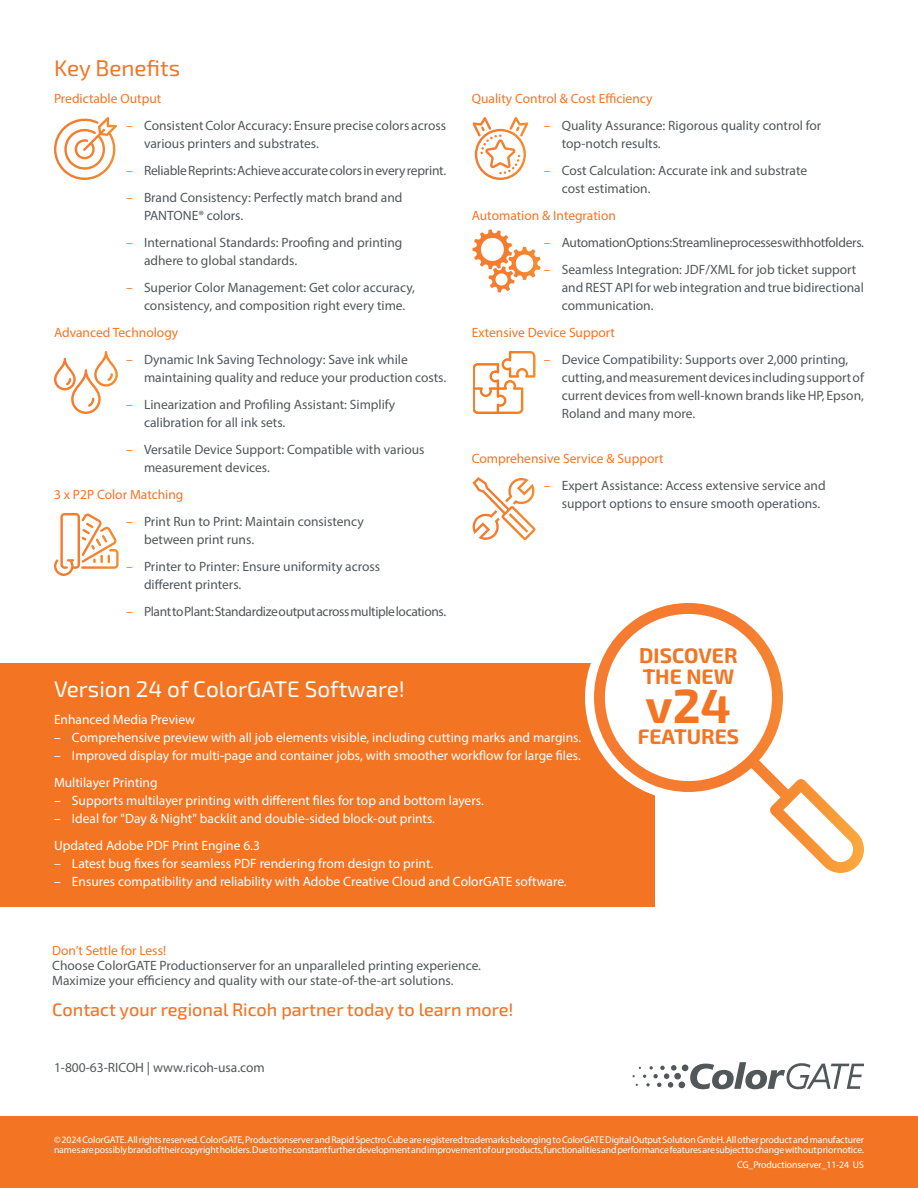
<style>
.page{position:relative;width:918px;height:1188px;background:#fff}
.page>*{position:absolute;margin:0;border:0;box-sizing:border-box;transform-origin:0 0}
.t1{font:700 48px "Exo 2";color:#f37524}
.t2{font:22.5px "Exo 2";color:#fff}
.t3{font:22.5px "Exo 2";color:#f37524}
.t4{font:700 21px/21px "Exo 2";color:#f37524}
.t5{font:500 18px "Exo 2";color:#f37524}
.t6{font:13.5px/18px "Myriad Pro";color:#52575a}
.t7{font:13.5px "Myriad Pro";color:#fff}
.t8{font:13.5px "Myriad Pro";color:#f37524}
.t9{font:13.5px "Myriad Pro";letter-spacing:-.02em;color:#52575a}
.t10{font:13.5px "Myriad Pro";letter-spacing:-.025em;color:#52575a}
.t11{font:9.75px/10.5px "Myriad Pro";letter-spacing:-.01em;color:#fff}
.s1{color:#f37524}
</style>
<div class="page">
<div style="left:0;top:1116px;width:918px;height:72px;background:#f37524"></div>
<svg style="left:632px;top:1062px;width:232px;height:27px"></svg>
<svg style="left:54px;top:513px;width:63px;height:63px"></svg>
<svg style="left:472px;top:230px;width:19px;height:29px"></svg>
<svg style="left:472px;top:477px;width:64px;height:63px"></svg>
<svg style="left:54px;top:351px;width:64px;height:63px"></svg>
<svg style="left:473px;top:117px;width:55px;height:63px"></svg>
<svg style="left:54px;top:117px;width:63px;height:63px"></svg>
<svg style="left:473px;top:351px;width:63px;height:63px"></svg>
<div style="left:0;top:663px;width:655px;height:243px;background:#f37524"></div>
<svg style="left:585px;top:663px;width:9px;height:77px"></svg>
<svg style="left:594px;top:603px;width:270px;height:270px"></svg>
<p class="t3" style="left:54px;top:53px;width:128px">Key Benefits</p>
<p class="t8" style="left:54px;top:91px;width:109px">Predictable Output</p>
<p class="t6" style="left:144px;top:117px;width:304px;text-indent:-18px"><span class="s1">–</span> Consistent Color Accuracy: Ensure precise colors across various printers and substrates.</p>
<p class="t9" style="left:126px;top:163px;width:322px"><span class="s1">–</span> Reliable Reprints: Achieve accurate colors in every reprint.</p>
<p class="t6" style="left:144px;top:189px;width:260px;text-indent:-18px"><span class="s1">–</span> Brand Consistency: Perfectly match brand and<br>PANTONE® colors.</p>
<p class="t6" style="left:144px;top:234px;width:260px;text-indent:-18px"><span class="s1">–</span> International Standards: Proofing and printing adhere to global standards.</p>
<p class="t6" style="left:144px;top:279px;width:273px;text-indent:-18px"><span class="s1">–</span> Superior Color Management: Get color accuracy, consistency, and composition right every time.</p>
<p class="t8" style="left:54px;top:325px;width:126px">Advanced Technology</p>
<p class="t6" style="left:144px;top:351px;width:304px;text-indent:-18px"><span class="s1">–</span> Dynamic Ink Saving Technology: Save ink while maintaining quality and reduce your production costs.</p>
<p class="t6" style="left:144px;top:396px;width:253px;text-indent:-18px"><span class="s1">–</span> Linearization and Profiling Assistant: Simplify calibration for all ink sets.</p>
<p class="t6" style="left:144px;top:441px;width:282px;text-indent:-18px"><span class="s1">–</span> Versatile Device Support: Compatible with various measurement devices.</p>
<p class="t8" style="left:54px;top:487px;width:131px">3 x P2P Color Matching</p>
<p class="t6" style="left:144px;top:513px;width:221px;text-indent:-18px"><span class="s1">–</span> Print Run to Print: Maintain consistency between print runs.</p>
<p class="t6" style="left:144px;top:558px;width:238px;text-indent:-18px"><span class="s1">–</span> Printer to Printer: Ensure uniformity across different printers.</p>
<p class="t10" style="left:126px;top:604px;width:322px"><span class="s1">–</span> Plant to Plant: Standardize output across multiple locations.</p>
<p class="t8" style="left:472px;top:91px;width:182px">Quality Control &amp; Cost Efficiency</p>
<p class="t6" style="left:562px;top:117px;width:261px;text-indent:-18px"><span class="s1">–</span> Quality Assurance: Rigorous quality control for top-notch results.</p>
<p class="t6" style="left:562px;top:162px;width:247px;text-indent:-18px"><span class="s1">–</span> Cost Calculation: Accurate ink and substrate cost estimation.</p>
<p class="t8" style="left:472px;top:208px;width:146px">Automation &amp; Integration</p>
<p class="t9" style="left:544px;top:235px;width:322px"><span class="s1">–</span> Automation Options: Streamline processes with hotfolders.</p>
<p class="t6" style="left:562px;top:261px;width:304px;text-indent:-18px"><span class="s1">–</span> Seamless Integration: JDF/XML for job ticket support and REST API for web integration and true bidirectional communication.</p>
<p class="t8" style="left:472px;top:325px;width:145px">Extensive Device Support</p>
<p class="t6" style="left:562px;top:351px;width:304px;text-indent:-18px"><span class="s1">–</span> Device Compatibility: Supports over 2,000 printing, cutting, and measurement devices including support of current devices from well-known brands like HP, Epson, Roland and many more.</p>
<p class="t8" style="left:472px;top:451px;width:193px">Comprehensive Service &amp; Support</p>
<p class="t6" style="left:562px;top:477px;width:265px;text-indent:-18px"><span class="s1">–</span> Expert Assistance: Access extensive service and support options to ensure smooth operations.</p>
<p class="t2" style="left:54px;top:673px;width:353px">Version 24 of ColorGATE Software!</p>
<p class="t7" style="left:54px;top:711px;width:143px">Enhanced Media Preview</p>
<p class="t7" style="left:54px;top:729px;width:529px">– Comprehensive preview with all job elements visible, including cutting marks and margins.</p>
<p class="t7" style="left:54px;top:747px;width:528px">– Improved display for multi-page and container jobs, with smoother workflow for large files.</p>
<p class="t7" style="left:54px;top:774px;width:105px">Multilayer Printing</p>
<p class="t7" style="left:54px;top:792px;width:431px">– Supports multilayer printing with different files for top and bottom layers.</p>
<p class="t7" style="left:54px;top:810px;width:383px">– Ideal for "Day &amp; Night" backlit and double-sided block-out prints.</p>
<p class="t7" style="left:54px;top:837px;width:208px">Updated Adobe PDF Print Engine 6.3</p>
<p class="t7" style="left:54px;top:855px;width:381px">– Latest bug fixes for seamless PDF rendering from design to print.</p>
<p class="t7" style="left:54px;top:873px;width:514px">– Ensures compatibility and reliability with Adobe Creative Cloud and ColorGATE software.</p>
<p class="t8" style="left:52px;top:942px;width:115px">Don’t Settle for Less!</p>
<p class="t6" style="left:52px;top:958px;width:430px;line-height:15px">Choose ColorGATE Productionserver for an unparalleled printing experience.<br>Maximize your efficiency and quality with our state-of-the-art solutions.</p>
<p class="t5" style="left:52px;top:997px;width:463px">Contact your regional Ricoh partner today to learn more!</p>
<p class="t6" style="left:54px;top:1058px;width:212px">1-800-63-RICOH | www.ricoh-usa.com</p>
<p class="t4" style="left:639px;top:644px;width:100px">DISCOVER<br>THE NEW</p>
<p class="t1" style="left:646px;top:673px;width:87px">v24</p>
<p class="t4" style="left:638px;top:725px;width:103px">FEATURES</p>
<p class="t11" style="left:54px;top:1134px;width:812px">© 2024 ColorGATE. All rights reserved. ColorGATE, Productionserver and Rapid Spectro Cube are registered trademarks belonging to ColorGATE Digital Output Solution GmbH. All other product and manufacturer names are possibly brand of their copyright holders. Due to the constant further development and improvement of our products, functionalities and performance features are subject to change without prior notice.</p>
<p class="t11" style="left:737px;top:1160px;width:128px">CG_Productionserver_11-24 US</p>
</div>
